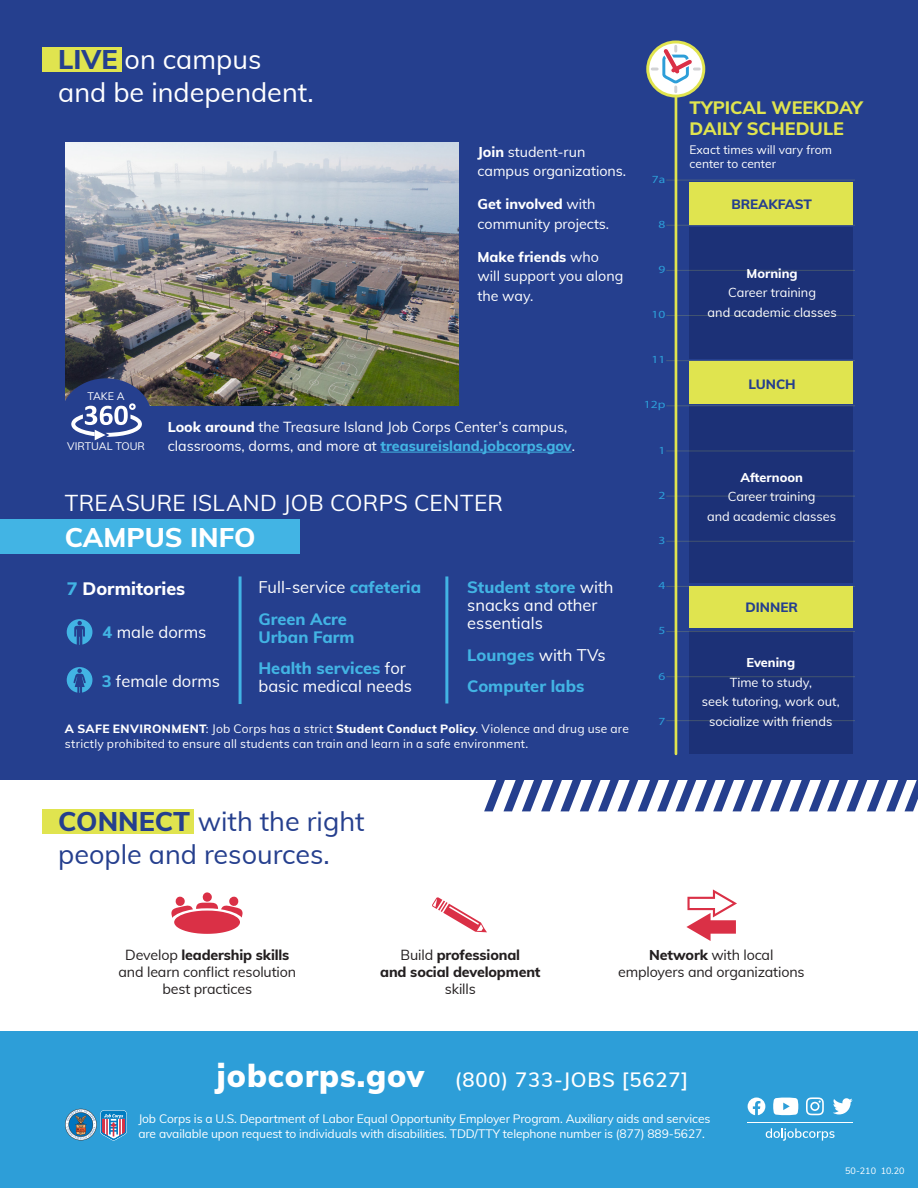
<style>
.page{position:relative;width:918px;height:1188px;background:#fff}
.page>*{position:absolute;margin:0;border:0;box-sizing:border-box;transform-origin:0 0}
.t1{font:27px "Muli";color:#253f8e}
.subhead{font:27px "Muli";color:#fff}
.subhead-2{font:800 27px "Muli";color:#fff}
.t2{font:22.5px "Muli";letter-spacing:.015em;color:#fff}
.t3{font:600 20.25px "Muli";letter-spacing:.04em;color:#fff}
.t4{font:800 18px/21px "Muli";color:#e0e44f}
.t5{font:800 18px "Muli";color:#fff}
.campus_info_descript{font:16.5px/18px "Muli";color:#fff}
.campus_info_descript-2{font:800 16.5px/18px "Muli";color:#42b4e4}
.Live-whiteText{font:14.25px/19.5px "Muli";color:#fff}
.ConnectDescriptors{font:14.25px/17.1px "Muli";letter-spacing:-.01em;color:#231f20;text-align:center}
.ConnectDescriptors-2{font:800 14.25px/17.1px "Muli";letter-spacing:-.01em;color:#231f20;text-align:center}
.t6{font:800 13.5px "Muli";color:#253f8e}
.t7{font:12.75px/19.5px "Muli";color:#fff;text-align:center}
.t8{font:12px/14.4px "Muli";letter-spacing:-.01em;color:#fff}
.t9{font:12px/15px "Muli";letter-spacing:.015em;color:#fff}
.t10{font:10.95px "Myriad Pro";color:#2d9ed8;scale:1.24 1}
.t11{font:10.65px "Muli";color:#fff}
.t12{font:9px "Muli";color:#fff}
.s1{font-weight:800;color:#253f8e}
.s2{font-weight:800}
.s3{font-weight:800;color:#42b4e4}
.s4{font-weight:400;color:#fff}
.s5{color:#42b4e4}
.s6{font-weight:400}
.s7{font-weight:900;font-size:31.05px}
</style>
<div class="page">
<div style="left:0;top:0;width:918px;height:780px;background:#253f8e"></div>
<div style="left:0;top:1031px;width:918px;height:157px;background:#2d9ed8"></div>
<img style="left:65px;top:143px;width:393px;height:263px">
<div style="left:0;top:519px;width:299px;height:35px;background:#42b4e4"></div>
<svg style="left:171px;top:892px;width:72px;height:42px"></svg>
<svg style="left:686px;top:889px;width:51px;height:52px"></svg>
<svg style="left:432px;top:897px;width:55px;height:35px"></svg>
<svg style="left:648px;top:42px;width:56px;height:54px"></svg>
<div style="left:646px;top:40px;width:59px;height:58px;border:3px solid #e0e44f;border-radius:50%"></div>
<div style="left:690px;top:361px;width:163px;height:43px;background:#e0e44f"></div>
<div style="left:690px;top:182px;width:163px;height:42px;background:#e0e44f"></div>
<div style="left:690px;top:227px;width:163px;height:132px;background:#1c3177"></div>
<div style="left:690px;top:406px;width:163px;height:177px;background:#1c3177"></div>
<div style="left:690px;top:586px;width:163px;height:42px;background:#e0e44f"></div>
<div style="left:690px;top:631px;width:163px;height:123px;background:#1c3177"></div>
<hr style="left:666px;top:720px;width:189px;height:1px;background:#e0e44f">
<hr style="left:666px;top:270px;width:189px;height:1px;background:#e0e44f">
<hr style="left:666px;top:315px;width:189px;height:1px;background:#e0e44f">
<hr style="left:666px;top:360px;width:189px;height:1px;background:#e0e44f">
<hr style="left:666px;top:405px;width:189px;height:1px;background:#e0e44f">
<hr style="left:666px;top:451px;width:189px;height:1px;background:#e0e44f">
<hr style="left:666px;top:496px;width:189px;height:1px;background:#e0e44f">
<hr style="left:666px;top:541px;width:189px;height:1px;background:#e0e44f">
<hr style="left:666px;top:586px;width:189px;height:1px;background:#e0e44f">
<hr style="left:666px;top:631px;width:189px;height:1px;background:#e0e44f">
<hr style="left:666px;top:676px;width:189px;height:1px;background:#e0e44f">
<hr style="left:666px;top:225px;width:189px;height:1px;background:#e0e44f">
<hr style="left:666px;top:180px;width:189px;height:1px;background:#e0e44f">
<hr style="left:675px;top:97px;width:2px;height:657px;background:#e0e44f">
<div style="left:67px;top:667px;width:25px;height:26px;background:#42b4e4;border-radius:50%"></div>
<svg style="left:74px;top:668px;width:12px;height:25px"></svg>
<div style="left:67px;top:619px;width:25px;height:26px;background:#42b4e4;border-radius:50%"></div>
<svg style="left:74px;top:620px;width:11px;height:25px"></svg>
<hr style="left:239px;top:576px;width:3px;height:128px;background:#42b4e4">
<hr style="left:445px;top:576px;width:3px;height:128px;background:#42b4e4">
<svg style="left:484px;top:780px;width:434px;height:31px"></svg>
<hr style="left:381px;top:452px;width:191px;height:1px;background:#42b4e4">
<div style="left:61px;top:378px;width:91px;height:79px;background:#253f8e;border-radius:50%"></div>
<svg style="left:71px;top:403px;width:71px;height:37px"></svg>
<svg style="left:652px;top:46px;width:47px;height:46px"></svg>
<div style="left:42px;top:47px;width:80px;height:25px;background:#e0e44f"></div>
<div style="left:42px;top:809px;width:152px;height:25px;background:#e0e44f"></div>
<hr style="left:748px;top:1122px;width:105px;height:1px;background:#fff">
<svg style="left:806px;top:1097px;width:18px;height:18px"></svg>
<svg style="left:833px;top:1098px;width:20px;height:16px"></svg>
<svg style="left:773px;top:1098px;width:25px;height:17px"></svg>
<svg style="left:748px;top:1098px;width:17px;height:17px"></svg>
<svg style="left:766px;top:1128px;width:69px;height:13px"></svg>
<svg style="left:65px;top:1109px;width:62px;height:31px"></svg>
<p class="subhead" style="left:58px;top:39px;width:205px"><span class="s1">LIVE</span> on campus</p>
<p class="subhead" style="left:58px;top:73px;width:257px">and be independent.</p>
<p class="t11" style="left:88px;top:389px;width:39px">TAKE A</p>
<p class="Live-whiteText" style="left:478px;top:141px;width:150px"><span class="s2">Join</span> student-run campus organizations.</p>
<p class="Live-whiteText" style="left:478px;top:194px;width:133px"><span class="s2">Get involved</span> with community projects.</p>
<p class="Live-whiteText" style="left:478px;top:246px;width:147px"><span class="s2">Make friends</span> who will support you along the way.</p>
<p class="t11" style="left:67px;top:439px;width:79px">VIRTUAL TOUR</p>
<p class="Live-whiteText" style="left:168px;top:416px;width:409px"><span class="s2">Look around</span> the Treasure Island Job Corps Center’s campus, classrooms, dorms, and more at <span class="s3">treasureisland.jobcorps.gov</span>.</p>
<p class="t2" style="left:65px;top:486px;width:440px">TREASURE ISLAND JOB CORPS CENTER</p>
<p class="subhead-2" style="left:65px;top:517px;width:192px">CAMPUS INFO</p>
<p class="campus_info_descript" style="left:258px;top:577px;width:164px">Full-service <span class="s3">cafeteria</span></p>
<p class="campus_info_descript-2" style="left:258px;top:609px;width:98px">Green Acre<br>Urban Farm</p>
<p class="campus_info_descript" style="left:258px;top:658px;width:155px"><span class="s3">Health services</span> for basic medical needs</p>
<p class="campus_info_descript" style="left:467px;top:577px;width:148px"><span class="s3">Student store</span> with snacks and other essentials</p>
<p class="campus_info_descript-2" style="left:467px;top:645px;width:140px">Lounges <span class="s4">with TVs</span></p>
<p class="campus_info_descript-2" style="left:467px;top:676px;width:119px">Computer labs</p>
<p class="t9" style="left:65px;top:721px;width:566px"><span class="s2">A SAFE ENVIRONMENT</span>: Job Corps has a strict <span class="s2">Student Conduct Policy</span>. Violence and drug use are strictly prohibited to ensure all students can train and learn in a safe environment.</p>
<p class="t5" style="left:67px;top:575px;width:120px"><span class="s5">7</span> Dormitories</p>
<p class="campus_info_descript" style="left:103px;top:622px;width:105px"><span class="s3">4</span> male dorms</p>
<p class="campus_info_descript" style="left:102px;top:671px;width:120px"><span class="s3">3</span> female dorms</p>
<p class="t10" style="left:652px;top:173px;width:12px">7a</p>
<p class="t10" style="left:658px;top:217px;width:7px">8</p>
<p class="t10" style="left:658px;top:262px;width:7px">9</p>
<p class="t10" style="left:652px;top:307px;width:13px">10</p>
<p class="t10" style="left:652px;top:353px;width:13px">11</p>
<p class="t10" style="left:644px;top:398px;width:19px">12p</p>
<p class="t10" style="left:658px;top:443px;width:7px">1</p>
<p class="t10" style="left:658px;top:488px;width:7px">2</p>
<p class="t10" style="left:658px;top:534px;width:7px">3</p>
<p class="t10" style="left:658px;top:579px;width:7px">4</p>
<p class="t10" style="left:658px;top:624px;width:7px">5</p>
<p class="t10" style="left:658px;top:669px;width:7px">6</p>
<p class="t10" style="left:658px;top:715px;width:7px">7</p>
<p class="t1" style="left:58px;top:801px;width:308px"><span class="s2">CONNECT</span> with the right</p>
<p class="t1" style="left:58px;top:835px;width:273px">people and resources.</p>
<p class="t4" style="left:690px;top:97px;width:175px">TYPICAL WEEKDAY<br>DAILY SCHEDULE</p>
<p class="t8" style="left:690px;top:143px;width:144px;line-height:13.5px">Exact times will vary from center to center</p>
<p class="t6" style="left:731px;top:194px;width:82px">BREAKFAST</p>
<p class="t7" style="left:708px;top:263px;width:131px"><span class="s2">Morning<br></span>Career training<br>and academic classes</p>
<p class="t6" style="left:748px;top:374px;width:49px">LUNCH</p>
<p class="t7" style="left:707px;top:467px;width:131px"><span class="s2">Afternoon<br></span>Career training<br>and academic classes</p>
<p class="t6" style="left:745px;top:597px;width:54px">DINNER</p>
<p class="t7" style="left:702px;top:653px;width:139px"><span class="s2">Evening<br></span>Time to study,<br>seek tutoring, work out, socialize with friends</p>
<p class="ConnectDescriptors" style="left:119px;top:946px;width:179px">Develop <span class="s2">leadership skills </span>and learn conflict resolution best practices</p>
<p class="ConnectDescriptors" style="left:618px;top:946px;width:188px"><span class="s2">Network</span> with local employers and organizations</p>
<p class="ConnectDescriptors-2" style="left:380px;top:946px;width:162px"><span class="s6">Build</span> professional<br>and social development <span class="s6">skills</span></p>
<p class="t3" style="left:217px;top:1065px;width:473px"><span class="s7">jobcorps.gov</span> (800) 733-JOBS [5627]</p>
<p class="t8" style="left:138px;top:1111px;width:574px">Job Corps is a U.S. Department of Labor Equal Opportunity Employer Program. Auxiliary aids and services are available upon request to individuals with disabilities. TDD/TTY telephone number is (877) 889-5627.</p>
<p class="t12" style="left:845px;top:1164px;width:61px">50-210 10.20</p>
</div>
